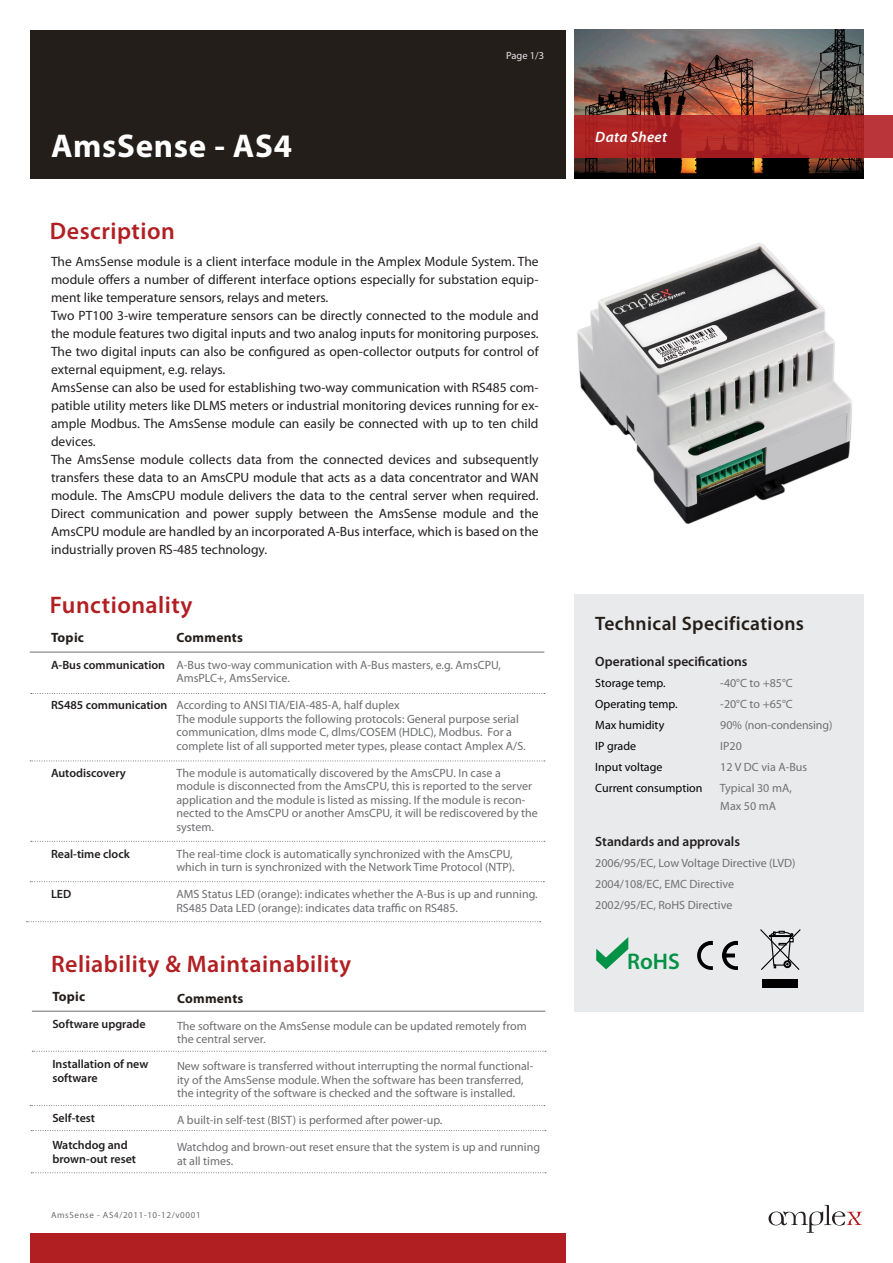
<style>
.page{position:relative;width:893px;height:1263px;background:#fff}
.page>*{position:absolute;margin:0;border:0;box-sizing:border-box;transform-origin:0 0}
.t1{font:700 33px "Myriad Pro";letter-spacing:.02em;color:#fff}
.t2{font:600 24px "Myriad Pro";letter-spacing:.02em;color:#b21f23}
.t3{font:600 22.65px "Myriad Pro";color:#009245}
.t4{font:600 19.5px "Myriad Pro";letter-spacing:.02em;color:#241e1b}
.t5{font:italic 600 15px "Myriad Pro";letter-spacing:.02em;color:#fff}
.Paragraph_Style_1{font:13.5px/18px "Myriad Pro";color:#231f20;text-align:justify}
.t6{font:600 13.5px "Myriad Pro";color:#231f20}
.t7{font:700 13.5px "Myriad Pro";letter-spacing:.02em;color:#241e1b}
.Paragraph_Style_1-2{font:12px/13.5px "Myriad Pro";color:#6c6d70}
.t8{font:12px "Myriad Pro";color:#707173}
.t9{font:600 12px/13.5px "Myriad Pro";color:#231f20}
.t10{font:12px "Myriad Pro";color:#000}
.t11{font:10.5px "Myriad Pro";color:#e6e6e6}
.t12{font:9px "Myriad Pro";letter-spacing:.07em;color:#6c6d70}
</style>
<div class="page">
<img style="left:574px;top:30px;width:289px;height:149px">
<div style="left:30px;top:30px;width:536px;height:149px;background:#241e1b"></div>
<div style="left:30px;top:1233px;width:536px;height:30px;background:#b21f23"></div>
<svg style="left:574px;top:115px;width:319px;height:42px;background:#ae2626"></svg>
<svg style="left:768px;top:1205px;width:94px;height:28px"></svg>
<div style="left:574px;top:594px;width:289px;height:417px;background:#e9eaeb"></div>
<hr style="left:30px;top:652px;width:514px;height:1px;background:#6c6d70">
<svg style="left:31px;top:693px;width:514px;height:1px"></svg>
<svg style="left:30px;top:760px;width:515px;height:1px"></svg>
<svg style="left:31px;top:841px;width:514px;height:1px"></svg>
<img style="left:577px;top:243px;width:275px;height:281px">
<svg style="left:596px;top:937px;width:32px;height:32px"></svg>
<img style="left:697px;top:941px;width:14px;height:23px">
<svg style="left:30px;top:881px;width:514px;height:1px"></svg>
<svg style="left:27px;top:921px;width:514px;height:1px"></svg>
<svg style="left:760px;top:929px;width:41px;height:41px"></svg>
<div style="left:762px;top:979px;width:36px;height:9px;background:#000"></div>
<hr style="left:32px;top:1011px;width:513px;height:1px;background:#6c6d70">
<svg style="left:32px;top:1051px;width:514px;height:1px"></svg>
<svg style="left:30px;top:1105px;width:515px;height:1px"></svg>
<svg style="left:31px;top:1130px;width:515px;height:1px"></svg>
<svg style="left:31px;top:1172px;width:515px;height:1px"></svg>
<h1 class="t1" style="left:51px;top:128px;width:243px">AmsSense - AS4</h1>
<p class="t2" style="left:50px;top:218px;width:126px">Description</p>
<p class="t11" style="left:506px;top:50px;width:40px">Page 1/3</p>
<p class="Paragraph_Style_1" style="left:51px;top:253px;width:489px">The AmsSense module is a client interface module in the Amplex Module System. The module offers a number of different interface options especially for substation equip&shy;ment like temperature sensors, relays and meters.</p>
<p class="Paragraph_Style_1" style="left:51px;top:307px;width:489px">Two PT100 3-wire temperature sensors can be directly connected to the module and the module features two digital inputs and two analog inputs for monitoring purposes.<br>The two digital inputs can also be configured as open-collector outputs for control of external equipment, e.g. relays.</p>
<p class="Paragraph_Style_1" style="left:51px;top:379px;width:489px">AmsSense can also be used for establishing two-way communication with RS485 com&shy;patible utility meters like DLMS meters or industrial monitoring devices running for ex&shy;ample Modbus. The AmsSense module can easily be connected with up to ten child devices.</p>
<p class="Paragraph_Style_1" style="left:51px;top:451px;width:489px">The AmsSense module collects data from the connected devices and subsequently transfers these data to an AmsCPU module that acts as a data concentrator and WAN module. The AmsCPU module delivers the data to the central server when required.<br>Direct communication and power supply between the AmsSense module and the AmsCPU module are handled by an incorporated A-Bus interface, which is based on the industrially proven RS-485 technology.</p>
<p class="t2" style="left:50px;top:592px;width:144px">Functionality</p>
<p class="t7" style="left:51px;top:629px;width:35px">Topic</p>
<p class="t9" style="left:51px;top:658px;width:116px">A-Bus communication</p>
<p class="t9" style="left:51px;top:698px;width:118px">RS485 communication</p>
<p class="t9" style="left:51px;top:766px;width:76px">Autodiscovery</p>
<p class="t9" style="left:51px;top:847px;width:80px">Real-time clock</p>
<p class="t9" style="left:51px;top:887px;width:22px">LED</p>
<p class="t7" style="left:176px;top:629px;width:68px">Comments</p>
<p class="Paragraph_Style_1-2" style="left:176px;top:658px;width:326px">A-Bus two-way communication with A-Bus masters, e.g. AmsCPU,<br>AmsPLC+, AmsService.</p>
<p class="Paragraph_Style_1-2" style="left:176px;top:699px;width:225px">According to ANSI TIA/EIA-485-A, half duplex</p>
<p class="Paragraph_Style_1-2" style="left:176px;top:712px;width:351px">The module supports the following protocols: General purpose serial communication, dlms mode C, dlms/COSEM (HDLC), Modbus. For a complete list of all supported meter types, please contact Amplex A/S.</p>
<p class="Paragraph_Style_1-2" style="left:176px;top:766px;width:363px">The module is automatically discovered by the AmsCPU. In case a module is disconnected from the AmsCPU, this is reported to the server application and the module is listed as missing. If the module is recon&shy;nected to the AmsCPU or another AmsCPU, it will be rediscovered by the system.</p>
<p class="Paragraph_Style_1-2" style="left:176px;top:847px;width:340px">The real-time clock is automatically synchronized with the AmsCPU, which in turn is synchronized with the Network Time Protocol (NTP).</p>
<p class="Paragraph_Style_1-2" style="left:176px;top:888px;width:363px">AMS Status LED (orange): indicates whether the A-Bus is up and running.</p>
<p class="Paragraph_Style_1-2" style="left:176px;top:901px;width:283px">RS485 Data LED (orange): indicates data traffic on RS485.</p>
<p class="t2" style="left:51px;top:951px;width:302px">Reliability &amp; Maintainability</p>
<p class="t7" style="left:52px;top:989px;width:35px">Topic</p>
<p class="t9" style="left:52px;top:1017px;width:95px">Software upgrade</p>
<p class="t9" style="left:52px;top:1058px;width:98px">Installation of new software</p>
<p class="t9" style="left:52px;top:1112px;width:44px">Self-test</p>
<p class="t9" style="left:52px;top:1139px;width:77px">Watchdog and</p>
<p class="t9" style="left:52px;top:1152px;width:85px">brown-out reset</p>
<p class="t7" style="left:177px;top:991px;width:68px">Comments</p>
<p class="Paragraph_Style_1-2" style="left:177px;top:1019px;width:351px">The software on the AmsSense module can be updated remotely from the central server.</p>
<p class="Paragraph_Style_1-2" style="left:177px;top:1060px;width:358px">New software is transferred without interrupting the normal functional&shy;ity of the AmsSense module. When the software has been transferred, the integrity of the software is checked and the software is installed.</p>
<p class="Paragraph_Style_1-2" style="left:177px;top:1114px;width:267px">A built-in self-test (BIST) is performed after power-up.</p>
<p class="Paragraph_Style_1-2" style="left:177px;top:1141px;width:365px">Watchdog and brown-out reset ensure that the system is up and running at all times.</p>
<p class="t12" style="left:51px;top:1210px;width:151px">AmsSense - AS4/2011-10-12/v0001</p>
<p class="t5" style="left:595px;top:128px;width:73px">Data Sheet</p>
<p class="t4" style="left:595px;top:612px;width:210px">Technical Specifications</p>
<p class="t6" style="left:595px;top:654px;width:154px">Operational specifications</p>
<p class="t10" style="left:595px;top:676px;width:72px">Storage temp.</p>
<p class="t8" style="left:720px;top:676px;width:74px">-40°C to +85°C</p>
<p class="t10" style="left:595px;top:697px;width:84px">Operating temp.</p>
<p class="t8" style="left:720px;top:697px;width:74px">-20°C to +65°C</p>
<p class="t10" style="left:595px;top:718px;width:70px">Max humidity</p>
<p class="t8" style="left:720px;top:718px;width:114px">90% (non-condensing)</p>
<p class="t10" style="left:595px;top:739px;width:42px">IP grade</p>
<p class="t8" style="left:720px;top:739px;width:23px">IP20</p>
<p class="t10" style="left:595px;top:760px;width:69px">Input voltage</p>
<p class="t8" style="left:720px;top:760px;width:88px">12 V DC via A-Bus</p>
<p class="t10" style="left:595px;top:781px;width:109px">Current consumption</p>
<p class="t8" style="left:720px;top:781px;width:73px">Typical 30 mA,</p>
<p class="t8" style="left:720px;top:799px;width:57px">Max 50 mA</p>
<p class="t6" style="left:595px;top:834px;width:146px">Standards and approvals</p>
<p class="t8" style="left:595px;top:856px;width:202px">2006/95/EC, Low Voltage Directive (LVD)</p>
<p class="t8" style="left:595px;top:877px;width:140px">2004/108/EC, EMC Directive</p>
<p class="t8" style="left:595px;top:898px;width:139px">2002/95/EC, RoHS Directive</p>
<p class="t3" style="left:627px;top:947px;width:54px">RoHS</p>
</div>
